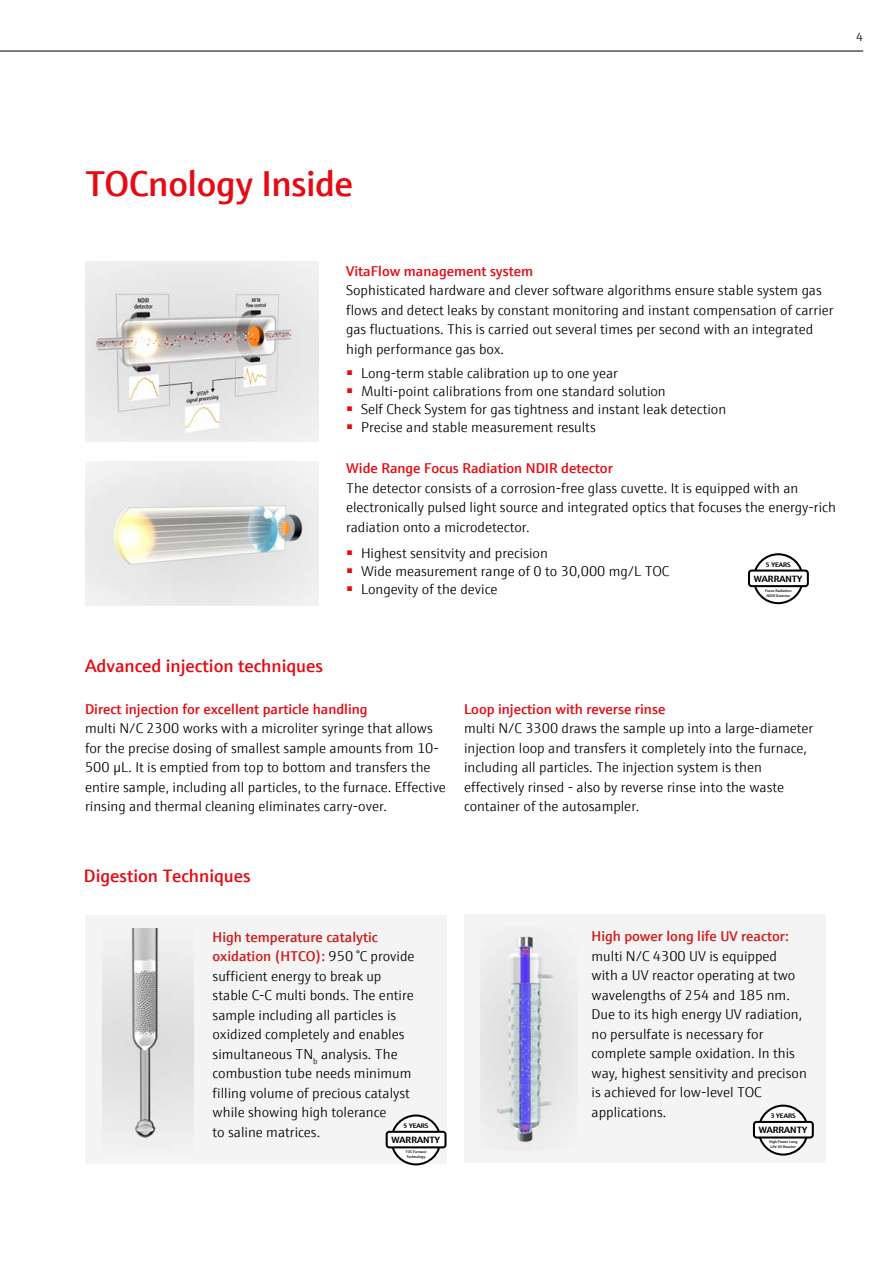
<style>
.page{position:relative;width:893px;height:1263px;background:#fff}
.page>*{position:absolute;margin:0;border:0;box-sizing:border-box;transform-origin:0 0}
.t1{font:600 36px "E+H Sans";letter-spacing:-.01em;color:#e50b14}
.t2{font:600 18px "E+H Sans";color:#e50b14}
.t3{font:300 14.25px/19.5px "E+H Sans";color:#000}
.t4{font:600 14.25px "E+H Sans";color:#e50b14}
.t5{font:600 14.25px "E+H Sans";color:#cc1f1d}
.t6{font:300 12px "E+H Sans";color:#000}
.t7{font:700 9.15px "E+H Sans";color:#000}
.t8{font:700 6.6px "E+H Sans";color:#000}
.t9{font:600 3.75px/4.7px "E+H Sans";color:#000;text-align:center}
.s1{font-weight:600;color:#cc1f1d}
</style>
<div class="page">
<hr style="left:0;top:51px;width:863px;height:1px;background:#000">
<img style="left:85px;top:262px;width:234px;height:179px">
<img style="left:85px;top:461px;width:234px;height:144px">
<div style="left:85px;top:915px;width:361px;height:248px;background:#f4f4f4"></div>
<img style="left:102px;top:928px;width:91px;height:210px">
<div style="left:464px;top:914px;width:361px;height:249px;background:#f4f4f4"></div>
<img style="left:480px;top:936px;width:96px;height:211px">
<svg style="left:386px;top:1114px;width:60px;height:51px"></svg>
<svg style="left:753px;top:1104px;width:61px;height:51px"></svg>
<svg style="left:748px;top:553px;width:61px;height:51px"></svg>
<p class="t6" style="left:856px;top:29px;width:8px">4</p>
<h1 class="t1" style="left:85px;top:156px;width:270px">TOCnology Inside</h1>
<p class="t4" style="left:346px;top:260px;width:189px">VitaFlow management system</p>
<p class="t3" style="left:346px;top:280px;width:489px">Sophisticated hardware and clever software algorithms ensure stable system gas flows and detect leaks by constant monitoring and instant compensation of carrier gas fluctuations. This is carried out several times per second with an integrated high performance gas box.</p>
<p class="t3" style="left:346px;top:362px;width:273px"><sup>■</sup> Long-term stable calibration up to one year</p>
<p class="t3" style="left:346px;top:380px;width:321px"><sup>■</sup> Multi-point calibrations from one standard solution</p>
<p class="t3" style="left:346px;top:398px;width:382px"><sup>■</sup> Self Check System for gas tightness and instant leak detection</p>
<p class="t3" style="left:346px;top:416px;width:251px"><sup>■</sup> Precise and stable measurement results</p>
<p class="t4" style="left:346px;top:457px;width:268px">Wide Range Focus Radiation NDIR detector</p>
<p class="t3" style="left:346px;top:477px;width:491px">The detector consists of a corrosion-free glass cuvette. It is equipped with an electronically pulsed light source and integrated optics that focuses the energy-rich radiation onto a microdetector.</p>
<p class="t3" style="left:346px;top:542px;width:203px"><sup>■</sup> Highest sensitvity and precision</p>
<p class="t3" style="left:346px;top:560px;width:325px"><sup>■</sup> Wide measurement range of 0 to 30,000 mg/L TOC</p>
<p class="t3" style="left:346px;top:578px;width:153px"><sup>■</sup> Longevity of the device</p>
<p class="t8" style="left:766px;top:559px;width:26px">5 YEARS</p>
<p class="t9" style="left:765px;top:588px;width:28px">Focus Radiation<br>NDIR Detector</p>
<p class="t7" style="left:754px;top:571px;width:50px">WARRANTY</p>
<p class="t2" style="left:85px;top:652px;width:239px">Advanced injection techniques</p>
<p class="t4" style="left:85px;top:698px;width:284px">Direct injection for excellent particle handling</p>
<p class="t3" style="left:85px;top:718px;width:362px">multi N/C 2300 works with a microliter syringe that allows for the precise dosing of smallest sample amounts from 10- 500 µL. It is emptied from top to bottom and transfers the entire sample, including all particles, to the furnace. Effective rinsing and thermal cleaning eliminates carry-over.</p>
<p class="t4" style="left:464px;top:698px;width:203px">Loop injection with reverse rinse</p>
<p class="t3" style="left:464px;top:718px;width:351px">multi N/C 3300 draws the sample up into a large-diameter injection loop and transfers it completely into the furnace, including all particles. The injection system is then effectively rinsed - also by reverse rinse into the waste container of the autosampler.</p>
<p class="t2" style="left:84px;top:862px;width:168px">Digestion Techniques</p>
<p class="t3" style="left:213px;top:926px;width:203px"><span class="s1">High temperature catalytic oxidation (HTCO):</span> 950 °C provide sufficient energy to break up stable C-C multi bonds. The entire sample including all particles is oxidized completely and enables simultaneous TN<sub>b</sub> analysis. The combustion tube needs minimum filling volume of precious catalyst while showing high tolerance<br>to saline matrices.</p>
<p class="t5" style="left:592px;top:925px;width:199px">High power long life UV reactor:</p>
<p class="t3" style="left:592px;top:945px;width:217px">multi N/C 4300 UV is equipped with a UV reactor operating at two wavelengths of 254 and 185 nm.<br>Due to its high energy UV radiation, no persulfate is necessary for complete sample oxidation. In this way, highest sensitivity and precison is achieved for low-level TOC applications.</p>
<p class="t8" style="left:771px;top:1110px;width:26px">3 YEARS</p>
<p class="t9" style="left:769px;top:1139px;width:30px">High Power Long<br>Life UV Reactor</p>
<p class="t8" style="left:404px;top:1120px;width:26px">5 YEARS</p>
<p class="t9" style="left:406px;top:1149px;width:22px;text-align:left">TOC Furnace<br>Technology</p>
<p class="t7" style="left:759px;top:1123px;width:50px">WARRANTY</p>
<p class="t7" style="left:392px;top:1133px;width:50px">WARRANTY</p>
</div>
